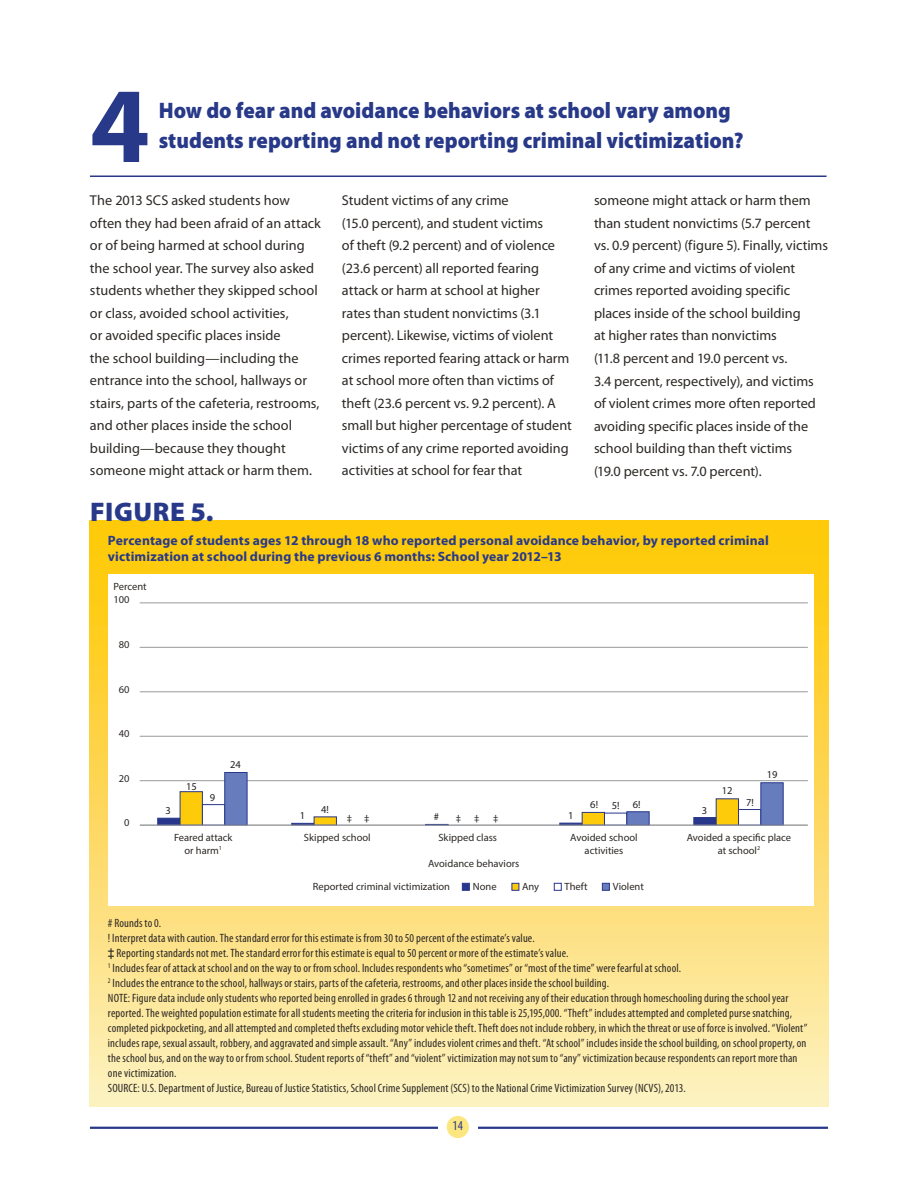
<style>
.page{position:relative;width:918px;height:1188px;background:#fff}
.page>*{position:absolute;margin:0;border:0;box-sizing:border-box;transform-origin:0 0}
.t1{font:700 108px "Myriad Pro";color:#283989}
.t2{font:900 27px "Myriad Pro";letter-spacing:.02em;color:#283989}
.t3{font:900 22.5px/30px "Myriad Pro";color:#283989;scale:.94 1}
.t4{font:14.25px/22.5px "Myriad Pro";color:#2c2825}
.t5{font:700 13.5px/16.2px "Myriad Pro";letter-spacing:.01em;color:#283989}
.t6{font:condensed 13.5px "Myriad Pro";color:#283989}
.t7{font:condensed 12px/15px "Myriad Pro";letter-spacing:.01em;color:#2c2825}
.t8{font:10.5px/12.6px "Myriad Pro";color:#2c2825;text-align:center}
.t9{font:10.5px "Myriad Pro";color:#231f20}
.s1{font-family:"Arial";font-stretch:normal}
</style>
<div class="page">
<hr style="left:90px;top:1127px;width:738px;height:2px;background:#283989">
<div style="left:438px;top:1124px;width:39px;height:6px;background:#fff"></div>
<div style="left:447px;top:1116px;width:22px;height:22px;background:#fce67f;border-radius:50%"></div>
<hr style="left:90px;top:176px;width:737px;height:1px;background:#283989">
<div style="left:90px;top:521px;width:738px;height:585px;background:linear-gradient(to bottom,#ffc500,#fdefc1)"></div>
<div style="left:108px;top:574px;width:705px;height:331px;background:#fff"></div>
<hr style="left:140px;top:603px;width:668px;height:1px;background:#989a9d">
<hr style="left:140px;top:647px;width:668px;height:1px;background:#989a9d">
<hr style="left:140px;top:692px;width:668px;height:1px;background:#989a9d">
<hr style="left:140px;top:736px;width:668px;height:1px;background:#989a9d">
<hr style="left:140px;top:780px;width:668px;height:1px;background:#989a9d">
<div style="left:158px;top:818px;width:22px;height:7px;background:#28378b;border:1px solid #28378b"></div>
<div style="left:180px;top:791px;width:23px;height:34px;background:#fdcb0a;border:1px solid #28378b"></div>
<div style="left:202px;top:804px;width:23px;height:21px;background:#fff;border:1px solid #28378b"></div>
<div style="left:225px;top:772px;width:22px;height:53px;background:#677cbd;border:1px solid #28378b"></div>
<div style="left:292px;top:823px;width:22px;height:2px;background:#28378b;border:1px solid #28378b"></div>
<div style="left:314px;top:817px;width:23px;height:8px;background:#fdcb0a"></div>
<svg style="left:426px;top:824px;width:22px;height:1px"></svg>
<div style="left:560px;top:823px;width:22px;height:2px;background:#28378b;border:1px solid #28378b"></div>
<div style="left:582px;top:812px;width:23px;height:13px;background:#fdcb0a;border:1px solid #28378b"></div>
<div style="left:604px;top:813px;width:23px;height:12px;background:#fff;border:1px solid #28378b"></div>
<div style="left:627px;top:812px;width:22px;height:13px;background:#677cbd;border:1px solid #28378b"></div>
<div style="left:694px;top:817px;width:22px;height:8px;background:#28378b;border:1px solid #28378b"></div>
<div style="left:716px;top:799px;width:23px;height:26px;background:#fdcb0a"></div>
<div style="left:738px;top:809px;width:23px;height:16px;background:#fff;border:1px solid #28378b"></div>
<div style="left:761px;top:783px;width:22px;height:42px;background:#677cbd;border:1px solid #28378b"></div>
<div style="left:462px;top:883px;width:8px;height:7px;background:#28378b;border:1px solid #28378b"></div>
<div style="left:512px;top:883px;width:7px;height:7px;background:#fdcb0a;border:1px solid #28378b"></div>
<div style="left:554px;top:883px;width:7px;height:7px;background:#fff;border:1px solid #28378b"></div>
<div style="left:602px;top:883px;width:8px;height:7px;background:#677cbd;border:1px solid #28378b"></div>
<hr style="left:140px;top:825px;width:668px;height:1px;background:#989a9d">
<h2 class="t1" style="left:90px;top:55px;width:61px">4</h2>
<h2 class="t3" style="left:159px;top:95px;width:624px">How do fear and avoidance behaviors at school vary among students reporting and not reporting criminal victimization?</h2>
<p class="t4" style="left:90px;top:189px;width:232px">The 2013 SCS asked students how often they had been afraid of an attack or of being harmed at school during the school year. The survey also asked students whether they skipped school or class, avoided school activities,<br>or avoided specific places inside<br>the school building—including the entrance into the school, hallways or stairs, parts of the cafeteria, restrooms, and other places inside the school building—because they thought someone might attack or harm them.</p>
<p class="t4" style="left:342px;top:189px;width:231px">Student victims of any crime<br>(15.0 percent), and student victims<br>of theft (9.2 percent) and of violence (23.6 percent) all reported fearing attack or harm at school at higher rates than student nonvictims (3.1 percent). Likewise, victims of violent crimes reported fearing attack or harm at school more often than victims of theft (23.6 percent vs. 9.2 percent). A small but higher percentage of student victims of any crime reported avoiding activities at school for fear that</p>
<p class="t4" style="left:594px;top:189px;width:235px">someone might attack or harm them than student nonvictims (5.7 percent vs. 0.9 percent) (figure 5). Finally, victims of any crime and victims of violent crimes reported avoiding specific places inside of the school building<br>at higher rates than nonvictims<br>(11.8 percent and 19.0 percent vs.<br>3.4 percent, respectively), and victims of violent crimes more often reported avoiding specific places inside of the school building than theft victims<br>(19.0 percent vs. 7.0 percent).</p>
<p class="t2" style="left:90px;top:496px;width:125px">FIGURE 5.</p>
<p class="t5" style="left:108px;top:531px;width:662px">Percentage of students ages 12 through 18 who reported personal avoidance behavior, by reported criminal victimization at school during the previous 6 months: School year 2012–13</p>
<p class="t8" style="left:114px;top:580px;width:35px">Percent</p>
<p class="t8" style="left:113px;top:593px;width:18px">100</p>
<p class="t8" style="left:119px;top:638px;width:12px">80</p>
<p class="t8" style="left:119px;top:683px;width:12px">60</p>
<p class="t8" style="left:119px;top:727px;width:12px">40</p>
<p class="t8" style="left:119px;top:772px;width:12px">20</p>
<p class="t8" style="left:124px;top:816px;width:7px">0</p>
<p class="t9" style="left:165px;top:804px;width:7px">3</p>
<p class="t9" style="left:186px;top:780px;width:12px">15</p>
<p class="t9" style="left:210px;top:791px;width:7px">9</p>
<p class="t9" style="left:230px;top:758px;width:12px">24</p>
<p class="t9" style="left:300px;top:809px;width:7px">1</p>
<p class="t9" style="left:321px;top:803px;width:9px">4!</p>
<p class="t9" style="left:434px;top:810px;width:7px">#</p>
<p class="t9" style="left:568px;top:809px;width:7px">1</p>
<p class="t8" style="left:347px;top:812px;width:24px">‡ ‡</p>
<p class="t8" style="left:456px;top:812px;width:25px">‡ ‡</p>
<p class="t8" style="left:493px;top:812px;width:7px">‡</p>
<p class="t9" style="left:590px;top:798px;width:9px">6!</p>
<p class="t9" style="left:612px;top:799px;width:9px">5!</p>
<p class="t9" style="left:633px;top:798px;width:9px">6!</p>
<p class="t9" style="left:702px;top:804px;width:7px">3</p>
<p class="t9" style="left:722px;top:784px;width:12px">12</p>
<p class="t9" style="left:746px;top:796px;width:9px">7!</p>
<p class="t9" style="left:767px;top:768px;width:12px">19</p>
<p class="t8" style="left:174px;top:831px;width:60px">Feared attack or harm<sup>1</sup></p>
<p class="t8" style="left:304px;top:831px;width:68px">Skipped school</p>
<p class="t8" style="left:438px;top:831px;width:60px">Skipped class</p>
<p class="t8" style="left:570px;top:831px;width:69px">Avoided school activities</p>
<p class="t8" style="left:687px;top:831px;width:106px">Avoided a specific place at school<sup>2</sup></p>
<p class="t8" style="left:428px;top:857px;width:93px">Avoidance behaviors</p>
<p class="t8" style="left:313px;top:880px;width:139px">Reported criminal victimization</p>
<p class="t8" style="left:473px;top:880px;width:25px">None</p>
<p class="t8" style="left:522px;top:880px;width:19px">Any</p>
<p class="t8" style="left:565px;top:880px;width:24px">Theft</p>
<p class="t8" style="left:613px;top:880px;width:32px">Violent</p>
<p class="t7" style="left:108px;top:915px;width:701px"># Rounds to 0.<br>! Interpret data with caution. The standard error for this estimate is from 30 to 50 percent of the estimate’s value.<br><span class="s1">‡</span> Reporting standards not met. The standard error for this estimate is equal to 50 percent or more of the estimate’s value.<br><sup>1</sup> Includes fear of attack at school and on the way to or from school. Includes respondents who “sometimes” or “most of the time” were fearful at school.<br><sup>2</sup> Includes the entrance to the school, hallways or stairs, parts of the cafeteria, restrooms, and other places inside the school building.<br>NOTE: Figure data include only students who reported being enrolled in grades 6 through 12 and not receiving any of their education through homeschooling during the school year reported. The weighted population estimate for all students meeting the criteria for inclusion in this table is 25,195,000. “Theft” includes attempted and completed purse snatching, completed pickpocketing, and all attempted and completed thefts excluding motor vehicle theft. Theft does not include robbery, in which the threat or use of force is involved. “Violent” includes rape, sexual assault, robbery, and aggravated and simple assault. “Any” includes violent crimes and theft. “At school” includes inside the school building, on school property, on the school bus, and on the way to or from school. Student reports of “theft” and “violent” victimization may not sum to “any” victimization because respondents can report more than one victimization.<br>SOURCE: U.S. Department of Justice, Bureau of Justice Statistics, School Crime Supplement (SCS) to the National Crime Victimization Survey (NCVS), 2013.</p>
<p class="t6" style="left:453px;top:1118px;width:12px">14</p>
</div>
